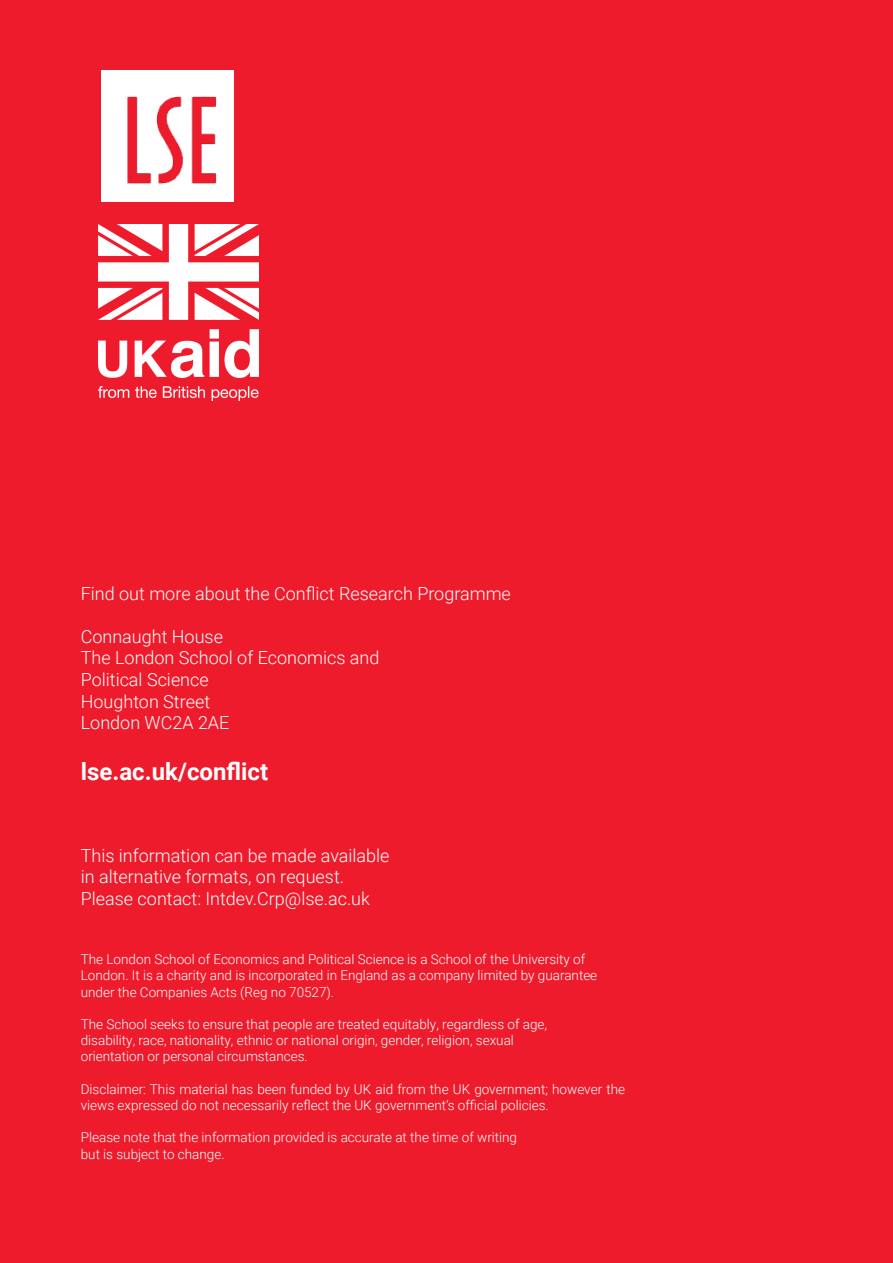
<style>
.page{position:relative;width:893px;height:1263px;background:#ee1b2c}
.page>*{position:absolute;margin:0;border:0;box-sizing:border-box;transform-origin:0 0}
.Roboto_Headings{font:700 24px "Roboto";color:#fff}
.t1{font:300 18px "Roboto";color:#fff}
.t2{font:300 13.5px/16.2px "Roboto";color:#fff}
</style>
<div class="page">
<img style="left:102px;top:70px;width:132px;height:132px">
<img style="left:99px;top:224px;width:160px;height:177px">
<p class="t1" style="left:81px;top:581px;width:432px">Find out more about the Conflict Research Programme</p>
<p class="t1" style="left:81px;top:624px;width:144px">Connaught House</p>
<p class="t1" style="left:81px;top:645px;width:300px">The London School of Economics and</p>
<p class="t1" style="left:81px;top:667px;width:129px">Political Science</p>
<p class="t1" style="left:81px;top:689px;width:131px">Houghton Street</p>
<p class="t1" style="left:81px;top:710px;width:150px">London WC2A 2AE</p>
<p class="Roboto_Headings" style="left:81px;top:754px;width:189px">lse.ac.uk/conflict</p>
<p class="t1" style="left:81px;top:842px;width:310px">This information can be made available</p>
<p class="t1" style="left:81px;top:864px;width:265px">in alternative formats, on request.</p>
<p class="t1" style="left:81px;top:886px;width:291px">Please contact: Intdev.Crp@lse.ac.uk</p>
<p class="t2" style="left:81px;top:951px;width:506px">The London School of Economics and Political Science is a School of the University of</p>
<p class="t2" style="left:81px;top:967px;width:518px">London. It is a charity and is incorporated in England as a company limited by guarantee</p>
<p class="t2" style="left:81px;top:983px;width:255px">under the Companies Acts (Reg no 70527).</p>
<p class="t2" style="left:81px;top:1015px;width:468px">The School seeks to ensure that people are treated equitably, regardless of age,</p>
<p class="t2" style="left:81px;top:1032px;width:435px">disability, race, nationality, ethnic or national origin, gender, religion, sexual</p>
<p class="t2" style="left:81px;top:1048px;width:228px">orientation or personal circumstances.</p>
<p class="t2" style="left:81px;top:1080px;width:546px">Disclaimer: This material has been funded by UK aid from the UK government; however the views expressed do not necessarily reflect the UK government’s official policies.</p>
<p class="t2" style="left:81px;top:1129px;width:438px">Please note that the information provided is accurate at the time of writing</p>
<p class="t2" style="left:81px;top:1145px;width:145px">but is subject to change.</p>
</div>
